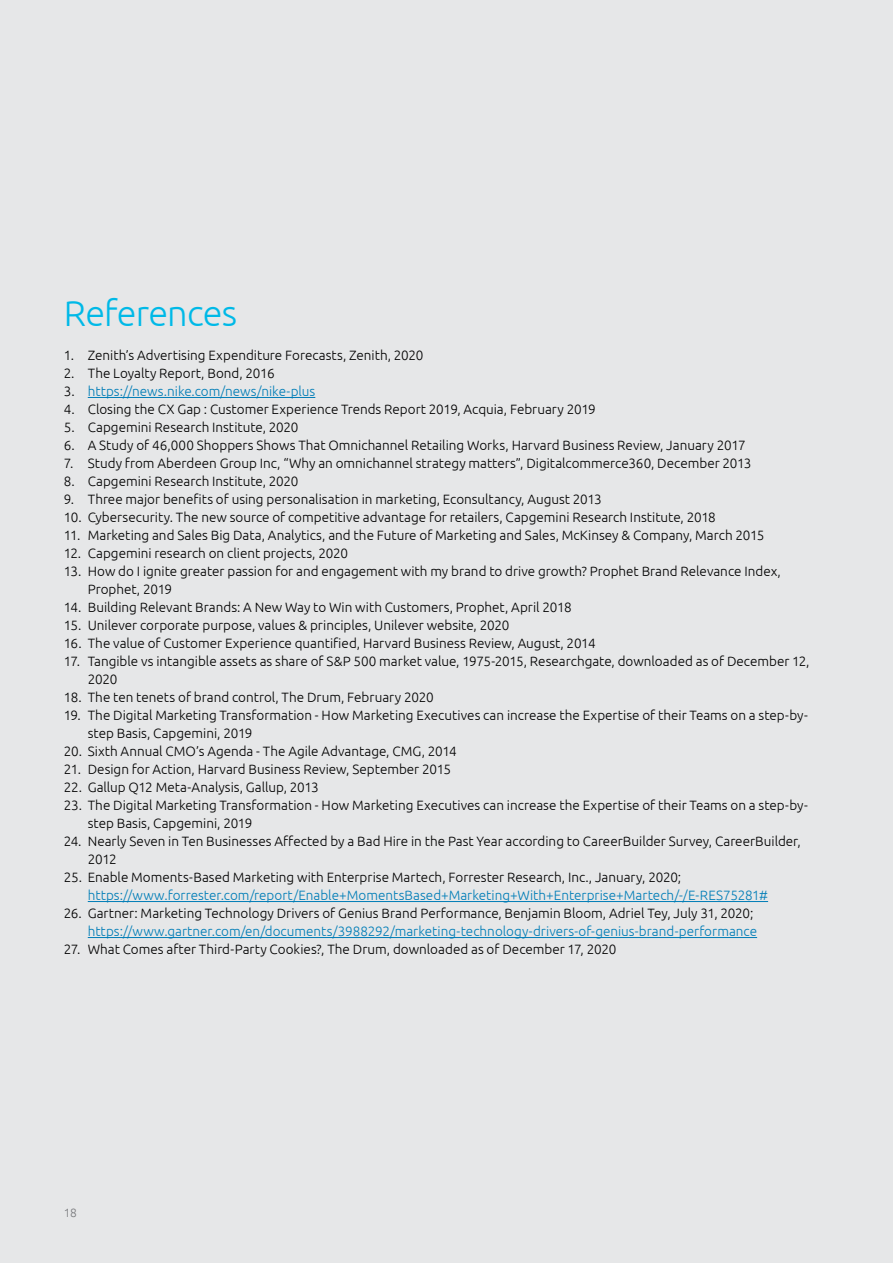
<style>
.page{position:relative;width:893px;height:1263px;background:#e6e7e8}
.page>*{position:absolute;margin:0;border:0;box-sizing:border-box;transform-origin:0 0}
.t1{font:300 36px "Ubuntu";letter-spacing:-.025em;color:#00b9e7}
.t2{font:300 13.5px/18px "Ubuntu";color:#000}
.t3{font:300 13.5px "Ubuntu";color:#007db7}
.t4{font:300 12px "Ubuntu";color:#77787b}
.s1{color:#000}
</style>
<div class="page">
<hr style="left:88px;top:397px;width:227px;height:1px;background:#007db7">
<hr style="left:88px;top:901px;width:680px;height:1px;background:#007db7">
<hr style="left:88px;top:937px;width:669px;height:1px;background:#007db7">
<h1 class="t1" style="left:64px;top:291px;width:175px">References</h1>
<p class="t2" style="left:64px;top:346px;width:361px">1. Zenith’s Advertising Expenditure Forecasts, Zenith, 2020</p>
<p class="t2" style="left:64px;top:364px;width:212px">2. The Loyalty Report, Bond, 2016</p>
<p class="t3" style="left:64px;top:383px;width:253px"><span class="s1">3.</span> https://news.nike.com/news/nike-plus</p>
<p class="t2" style="left:64px;top:400px;width:534px">4. Closing the CX Gap : Customer Experience Trends Report 2019, Acquia, February 2019</p>
<p class="t2" style="left:64px;top:418px;width:236px">5. Capgemini Research Institute, 2020</p>
<p class="t2" style="left:64px;top:436px;width:683px">6. A Study of 46,000 Shoppers Shows That Omnichannel Retailing Works, Harvard Business Review, January 2017</p>
<p class="t2" style="left:64px;top:454px;width:689px">7. Study from Aberdeen Group Inc, “Why an omnichannel strategy matters”, Digitalcommerce360, December 2013</p>
<p class="t2" style="left:64px;top:472px;width:236px">8. Capgemini Research Institute, 2020</p>
<p class="t2" style="left:64px;top:490px;width:539px">9. Three major benefits of using personalisation in marketing, Econsultancy, August 2013</p>
<p class="t2" style="left:64px;top:508px;width:654px">10. Cybersecurity. The new source of competitive advantage for retailers, Capgemini Research Institute, 2018</p>
<p class="t2" style="left:64px;top:526px;width:702px">11. Marketing and Sales Big Data, Analytics, and the Future of Marketing and Sales, McKinsey &amp; Company, March 2015</p>
<p class="t2" style="left:64px;top:544px;width:286px">12. Capgemini research on client projects, 2020</p>
<p class="t2" style="left:88px;top:562px;width:695px;text-indent:-24px">13. How do I ignite greater passion for and engagement with my brand to drive growth? Prophet Brand Relevance Index,<br>Prophet, 2019</p>
<p class="t2" style="left:64px;top:598px;width:509px">14. Building Relevant Brands: A New Way to Win with Customers, Prophet, April 2018</p>
<p class="t2" style="left:64px;top:616px;width:447px">15. Unilever corporate purpose, values &amp; principles, Unilever website, 2020</p>
<p class="t2" style="left:64px;top:634px;width:533px">16. The value of Customer Experience quantified, Harvard Business Review, August, 2014</p>
<p class="t2" style="left:88px;top:652px;width:723px;text-indent:-24px">17. Tangible vs intangible assets as share of S&amp;P 500 market value, 1975-2015, Researchgate, downloaded as of December 12,<br>2020</p>
<p class="t2" style="left:64px;top:688px;width:371px">18. The ten tenets of brand control, The Drum, February 2020</p>
<p class="t2" style="left:88px;top:706px;width:721px;text-indent:-24px">19. The Digital Marketing Transformation - How Marketing Executives can increase the Expertise of their Teams on a step-by&shy;step Basis, Capgemini, 2019</p>
<p class="t2" style="left:64px;top:742px;width:395px">20. Sixth Annual CMO’s Agenda - The Agile Advantage, CMG, 2014</p>
<p class="t2" style="left:64px;top:760px;width:389px">21. Design for Action, Harvard Business Review, September 2015</p>
<p class="t2" style="left:64px;top:778px;width:257px">22. Gallup Q12 Meta-Analysis, Gallup, 2013</p>
<p class="t2" style="left:88px;top:796px;width:721px;text-indent:-24px">23. The Digital Marketing Transformation - How Marketing Executives can increase the Expertise of their Teams on a step-by&shy;step Basis, Capgemini, 2019</p>
<p class="t2" style="left:88px;top:832px;width:714px;text-indent:-24px">24. Nearly Seven in Ten Businesses Affected by a Bad Hire in the Past Year according to CareerBuilder Survey, CareerBuilder,<br>2012</p>
<p class="t2" style="left:64px;top:868px;width:619px">25. Enable Moments-Based Marketing with Enterprise Martech, Forrester Research, Inc., January, 2020;</p>
<p class="t3" style="left:88px;top:887px;width:682px">https://www.forrester.com/report/Enable+MomentsBased+Marketing+With+Enterprise+Martech/-/E-RES75281#</p>
<p class="t2" style="left:64px;top:904px;width:691px">26. Gartner: Marketing Technology Drivers of Genius Brand Performance, Benjamin Bloom, Adriel Tey, July 31, 2020;</p>
<p class="t3" style="left:88px;top:923px;width:671px">https://www.gartner.com/en/documents/3988292/marketing-technology-drivers-of-genius-brand-performance</p>
<p class="t2" style="left:64px;top:940px;width:554px">27. What Comes after Third-Party Cookies?, The Drum, downloaded as of December 17, 2020</p>
<p class="t4" style="left:64px;top:1205px;width:15px">18</p>
</div>
